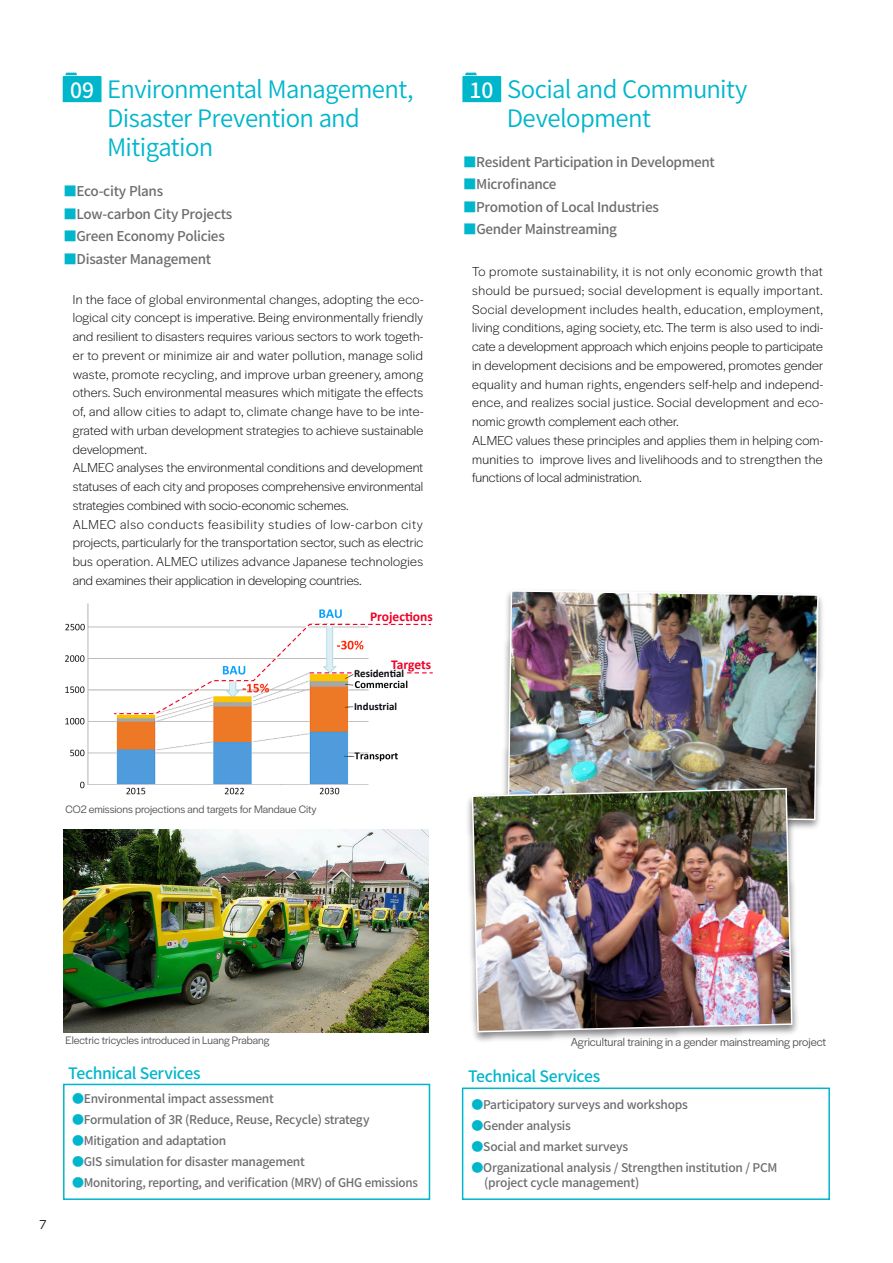
<style>
.page{position:relative;width:893px;height:1263px;background:#fff}
.page>*{position:absolute;margin:0;border:0;box-sizing:border-box;transform-origin:0 0}
.t1{font:600 24px/28.8px "Noto Sans CJ Kjp";letter-spacing:-.025em;color:#00b6cb}
.t2{font:500 21px "Noto Sans CJ Kjp";color:#fff}
.t3{font:500 15.75px "Noto Sans CJ Kjp";letter-spacing:-.025em;color:#00b6cb}
.t4{font:300 13.5px/18.8px "Halyard Display";letter-spacing:.015em;color:#0c0910}
.t5{font:500 13.5px "Noto Sans CJ Kjp";letter-spacing:-.025em;color:#6c6d6f}
.t6{font:700 13.5px "Calibri";color:#ee0027}
.t7{font:13.5px "Halyard Display";color:#0c0910}
.t8{font:500 12px/15.8px "Noto Sans CJ Kjp";letter-spacing:-.025em;color:#6c6d6f}
.t9{font:12px "Halyard Display";color:#4f5053}
.t10{font:11.25px "Halyard Display";color:#4f5053}
.t11{font:700 10.8px "Calibri";color:#0c0910}
.s1{color:#00b6cb}
</style>
<div class="page">
<svg style="left:63px;top:73px;width:38px;height:29px"></svg>
<svg style="left:462px;top:73px;width:39px;height:29px"></svg>
<div style="left:63px;top:1084px;width:367px;height:116px;border:2px solid #00b6cb"></div>
<div style="left:462px;top:1087px;width:368px;height:113px;border:2px solid #00b6cb"></div>
<img style="left:503px;top:597px;width:320px;height:232px">
<img style="left:507px;top:590px;width:312px;height:231px">
<img style="left:63px;top:829px;width:366px;height:203px">
<img style="left:467px;top:782px;width:336px;height:260px">
<img style="left:471px;top:787px;width:322px;height:246px">
<img style="left:65px;top:603px;width:333px;height:192px">
<svg style="left:112px;top:622px;width:321px;height:94px"></svg>
<h2 class="t2" style="left:70px;top:78px;width:25px">09</h2>
<h1 class="t1" style="left:107px;top:76px;width:308px">Environmental Management,<br>Disaster Prevention and<br>Mitigation</h1>
<p class="t5" style="left:63px;top:184px;width:101px"><span class="s1">■</span>Eco-city Plans</p>
<p class="t5" style="left:63px;top:206px;width:170px"><span class="s1">■</span>Low-carbon City Projects</p>
<p class="t5" style="left:63px;top:229px;width:163px"><span class="s1">■</span>Green Economy Policies</p>
<p class="t5" style="left:64px;top:251px;width:149px"><span class="s1">■</span>Disaster Management</p>
<p class="t4" style="left:73px;top:289px;width:352px">In the face of global environmental changes, adopting the eco&shy;logical city concept is imperative. Being environmentally friendly and resilient to disasters requires various sectors to work togeth&shy;er to prevent or minimize air and water pollution, manage solid waste, promote recycling, and improve urban greenery, among others. Such environmental measures which mitigate the effects of, and allow cities to adapt to, climate change have to be inte&shy;grated with urban development strategies to achieve sustainable development.<br>ALMEC analyses the environmental conditions and development statuses of each city and proposes comprehensive environmental strategies combined with socio-economic schemes.<br>ALMEC also conducts feasibility studies of low-carbon city projects, particularly for the transportation sector, such as electric bus operation. ALMEC utilizes advance Japanese technologies and examines their application in developing countries.</p>
<p class="t6" style="left:370px;top:607px;width:64px">Projections</p>
<p class="t6" style="left:391px;top:654px;width:42px">Targets</p>
<p class="t11" style="left:354px;top:666px;width:51px">Residential</p>
<p class="t11" style="left:354px;top:698px;width:44px">Industrial</p>
<h1 class="t1" style="left:507px;top:76px;width:242px">Social and Community<br>Development</h1>
<p class="t5" style="left:463px;top:154px;width:253px"><span class="s1">■</span>Resident Participation in Development</p>
<p class="t5" style="left:463px;top:177px;width:95px"><span class="s1">■</span>Microfinance</p>
<p class="t5" style="left:463px;top:199px;width:197px"><span class="s1">■</span>Promotion of Local Industries</p>
<p class="t5" style="left:463px;top:222px;width:155px"><span class="s1">■</span>Gender Mainstreaming</p>
<h2 class="t2" style="left:469px;top:78px;width:25px">10</h2>
<p class="t4" style="left:472px;top:261px;width:353px">To promote sustainability, it is not only economic growth that should be pursued; social development is equally important.<br>Social development includes health, education, employment, living conditions, aging society, etc. The term is also used to indi&shy;cate a development approach which enjoins people to participate in development decisions and be empowered, promotes gender equality and human rights, engenders self-help and independ&shy;ence, and realizes social justice. Social development and eco&shy;nomic growth complement each other.<br>ALMEC values these principles and applies them in helping com&shy;munities to improve lives and livelihoods and to strengthen the functions of local administration.</p>
<p class="t10" style="left:66px;top:801px;width:253px">CO2 emissions projections and targets for Mandaue City</p>
<p class="t7" style="left:40px;top:1215px;width:8px">7</p>
<p class="t10" style="left:66px;top:1033px;width:205px">Electric tricycles introduced in Luang Prabang</p>
<p class="t9" style="left:571px;top:1033px;width:257px">Agricultural training in a gender mainstreaming project</p>
<p class="t3" style="left:68px;top:1064px;width:134px">Technical Services</p>
<p class="t8" style="left:72px;top:1091px;width:215px"><span class="s1">●</span>Environmental impact assessment　</p>
<p class="t8" style="left:72px;top:1112px;width:299px"><span class="s1">●</span>Formulation of 3R (Reduce, Reuse, Recycle) strategy</p>
<p class="t8" style="left:72px;top:1133px;width:167px"><span class="s1">●</span>Mitigation and adaptation　</p>
<p class="t8" style="left:72px;top:1154px;width:234px"><span class="s1">●</span>GIS simulation for disaster management</p>
<p class="t8" style="left:72px;top:1175px;width:347px"><span class="s1">●</span>Monitoring, reporting, and verification (MRV) of GHG emissions</p>
<p class="t3" style="left:468px;top:1067px;width:134px">Technical Services</p>
<p class="t8" style="left:471px;top:1096px;width:218px"><span class="s1">●</span>Participatory surveys and workshops</p>
<p class="t8" style="left:471px;top:1117px;width:101px"><span class="s1">●</span>Gender analysis</p>
<p class="t8" style="left:471px;top:1138px;width:158px"><span class="s1">●</span>Social and market surveys</p>
<p class="t8" style="left:484px;top:1159px;width:295px;text-indent:-13px"><span class="s1">●</span>Organizational analysis / Strengthen institution / PCM (project cycle management)</p>
</div>
